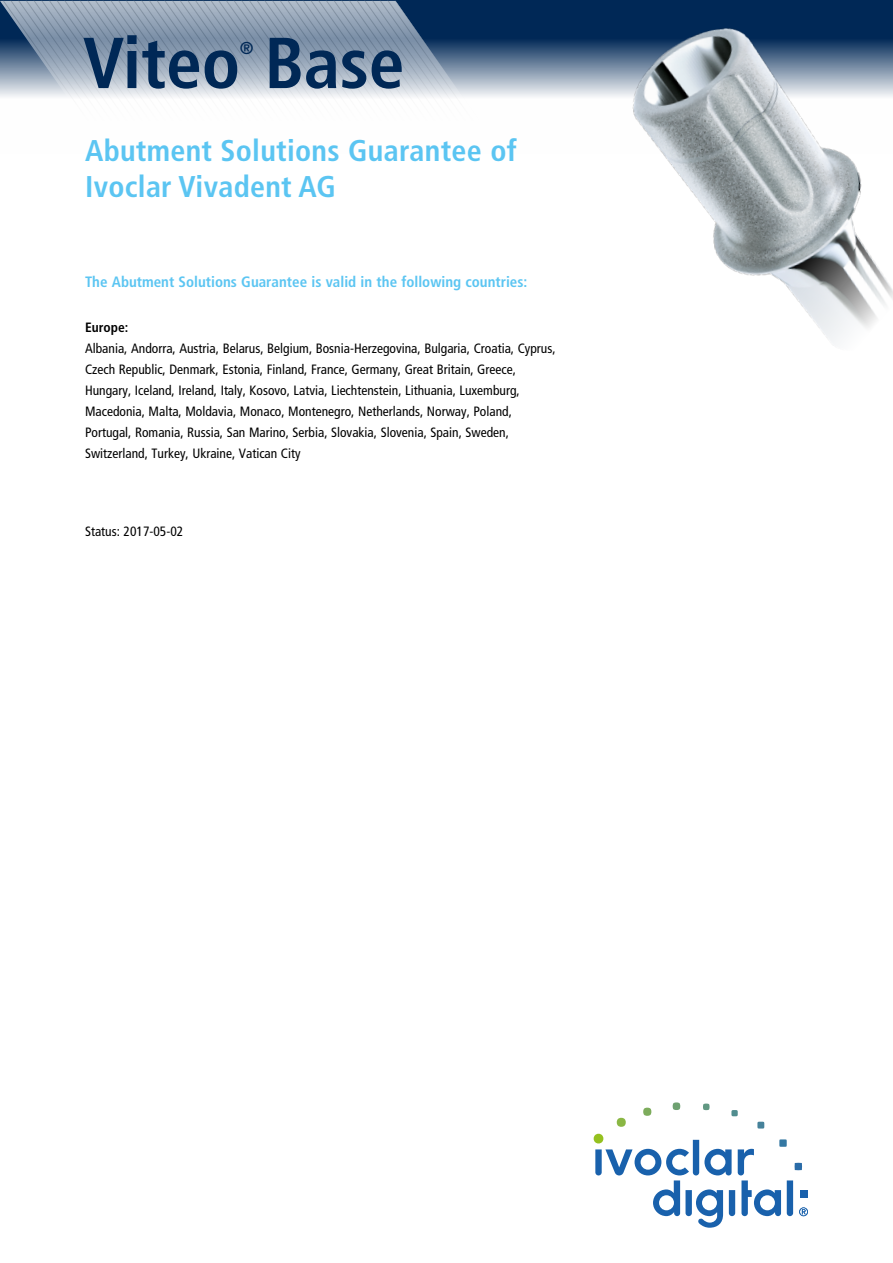
<style>
.page{position:relative;width:893px;height:1263px;background:#fff}
.page>*{position:absolute;margin:0;border:0;box-sizing:border-box;transform-origin:0 0}
.Untertitel_reg{font:700 condensed 72px "Frutiger";letter-spacing:-.005em;color:#002856}
.Titel_bld{font:700 condensed 30px/36px "Frutiger";letter-spacing:.01em;color:#5bc5f2}
.Untertitel_reg-2{font:700 condensed 17.25px "Frutiger";color:#002856}
.Untertitel_bold_cond{font:700 condensed 15px "Frutiger";color:#5bc5f2}
.Fliesstext_cond_9_13{font:condensed 13.5px/21px "Frutiger";color:#000}
.Fliesstext_cond_9_13-2{font:700 condensed 13.5px "Frutiger";color:#000}
</style>
<div class="page">
<div style="left:779px;top:1139px;width:8px;height:8px;background:#3478a3"></div>
<div style="left:800px;top:1190px;width:8px;height:7px;background:#1961ac"></div>
<div style="left:795px;top:1163px;width:7px;height:7px;background:#2a6ca8"></div>
<svg style="left:787px;top:1180px;width:6px;height:36px"></svg>
<svg style="left:799px;top:1207px;width:9px;height:9px"></svg>
<svg style="left:594px;top:1102px;width:187px;height:126px"></svg>
<svg style="left:0;top:0;width:568px;height:97px;background:#476384"></svg>
<svg style="left:0;top:1px;width:481px;height:97px;background:#91a1b5"></svg>
<img style="left:568px;top:0;width:325px;height:344px">
<p class="Untertitel_reg" style="left:83px;top:20px;width:323px">Viteo Base</p>
<p class="Untertitel_reg-2" style="left:240px;top:38px;width:15px">®</p>
<p class="Titel_bld" style="left:85px;top:132px;width:433px">Abutment Solutions Guarantee of<br>Ivoclar Vivadent AG</p>
<p class="Untertitel_bold_cond" style="left:85px;top:273px;width:444px">The Abutment Solutions Guarantee is valid in the following countries:</p>
<p class="Fliesstext_cond_9_13-2" style="left:85px;top:319px;width:45px">Europe:</p>
<p class="Fliesstext_cond_9_13" style="left:85px;top:338px;width:472px">Albania, Andorra, Austria, Belarus, Belgium, Bosnia-Herzegovina, Bulgaria, Croatia, Cyprus, Czech Republic, Denmark, Estonia, Finland, France, Germany, Great Britain, Greece, Hungary, Iceland, Ireland, Italy, Kosovo, Latvia, Liechtenstein, Lithuania, Luxemburg, Macedonia, Malta, Moldavia, Monaco, Montenegro, Netherlands, Norway, Poland, Portugal, Romania, Russia, San Marino, Serbia, Slovakia, Slovenia, Spain, Sweden, Switzerland, Turkey, Ukraine, Vatican City</p>
<p class="Fliesstext_cond_9_13" style="left:85px;top:521px;width:100px">Status: 2017-05-02</p>
</div>
